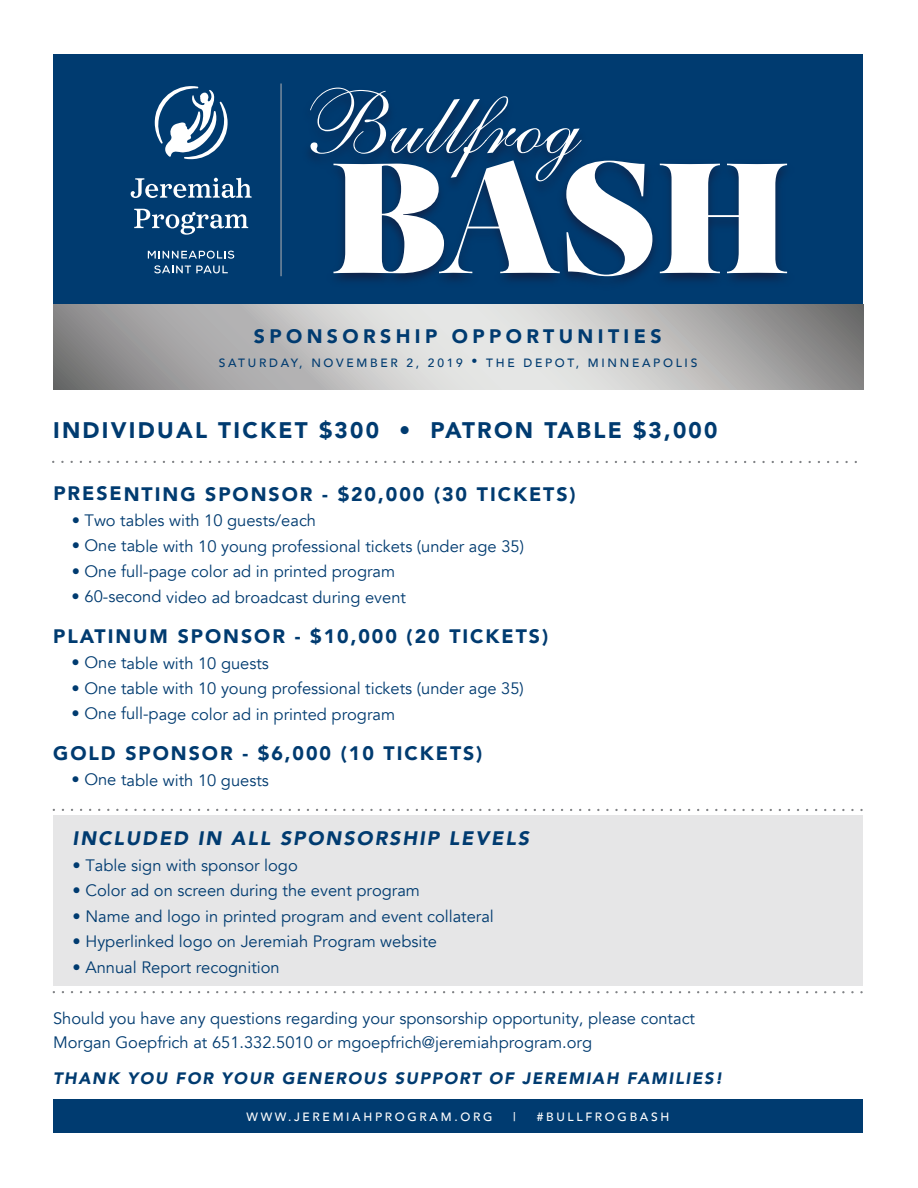
<style>
.page{position:relative;width:918px;height:1188px;background:#fff}
.page>*{position:absolute;margin:0;border:0;box-sizing:border-box;transform-origin:0 0}
.t1{font:156.6px "Salome";color:#fff}
.t2{font:90.15px "COSMI033";color:#fff}
.t3{font:900 22.5px "Avenir";letter-spacing:.1em;color:#003b70}
.t4{font:900 19.5px "Avenir";letter-spacing:.1em;color:#003b70}
.t5{font:italic 900 19.5px "Avenir";letter-spacing:.1em;color:#003b70}
.t6{font:900 19.5px "Avenir";letter-spacing:.225em;color:#003b70}
.t7{font:16.5px/24px "Avenir";color:#003b70}
.t8{font:italic 900 16.5px "Avenir";letter-spacing:.1em;color:#003b70}
.t9{font:500 12px "Avenir";letter-spacing:.225em;color:#003b70}
.t10{font:500 12px "Avenir";letter-spacing:.225em;color:#fff}
</style>
<div class="page">
<div style="left:53px;top:816px;width:810px;height:170px;background:#e6e6e7"></div>
<div style="left:53px;top:54px;width:810px;height:335px;background:#003b70"></div>
<svg style="left:53px;top:305px;width:810px;height:84px;background:#a2a1a2"></svg>
<img style="left:236px;top:83px;width:608px;height:296px">
<svg style="left:155px;top:86px;width:73px;height:73px"></svg>
<svg style="left:131px;top:178px;width:121px;height:20px"></svg>
<svg style="left:134px;top:209px;width:114px;height:26px"></svg>
<svg style="left:148px;top:251px;width:86px;height:8px"></svg>
<svg style="left:154px;top:265px;width:74px;height:9px"></svg>
<hr style="left:281px;top:84px;width:1px;height:192px;background:#b3b2b3">
<div style="left:53px;top:1099px;width:810px;height:34px;background:#003b70"></div>
<svg style="left:53px;top:461px;width:804px;height:2px"></svg>
<svg style="left:54px;top:809px;width:809px;height:2px"></svg>
<svg style="left:54px;top:991px;width:809px;height:2px"></svg>
<h2 class="t2" style="left:290px;top:87px;width:277px">Bullfrog</h2>
<h1 class="t1" style="left:330px;top:115px;width:461px">BASH</h1>
<p class="t6" style="left:254px;top:320px;width:409px">SPONSORSHIP OPPORTUNITIES</p>
<p class="t9" style="left:219px;top:352px;width:480px">SATURDAY, NOVEMBER 2, 2019 • THE DEPOT, MINNEAPOLIS</p>
<h3 class="t3" style="left:53px;top:411px;width:666px">INDIVIDUAL TICKET $300 • PATRON TABLE $3,000</h3>
<p class="t4" style="left:53px;top:477px;width:524px">PRESENTING SPONSOR - $20,000 (30 TICKETS)</p>
<p class="t7" style="left:72px;top:509px;width:246px">• Two tables with 10 guests/each</p>
<p class="t7" style="left:72px;top:534px;width:454px">• One table with 10 young professional tickets (under age 35)</p>
<p class="t7" style="left:72px;top:560px;width:325px">• One full-page color ad in printed program</p>
<p class="t7" style="left:72px;top:585px;width:336px">• 60-second video ad broadcast during event</p>
<p class="t4" style="left:53px;top:620px;width:496px">PLATINUM SPONSOR - $10,000 (20 TICKETS)</p>
<p class="t7" style="left:72px;top:651px;width:199px">• One table with 10 guests</p>
<p class="t7" style="left:72px;top:677px;width:454px">• One table with 10 young professional tickets (under age 35)</p>
<p class="t7" style="left:72px;top:702px;width:325px">• One full-page color ad in printed program</p>
<p class="t4" style="left:53px;top:737px;width:431px">GOLD SPONSOR - $6,000 (10 TICKETS)</p>
<p class="t7" style="left:72px;top:768px;width:199px">• One table with 10 guests</p>
<p class="t5" style="left:73px;top:822px;width:458px">INCLUDED IN ALL SPONSORSHIP LEVELS</p>
<p class="t7" style="left:73px;top:853px;width:227px">• Table sign with sponsor logo</p>
<p class="t7" style="left:73px;top:879px;width:349px">• Color ad on screen during the event program</p>
<p class="t7" style="left:73px;top:904px;width:423px">• Name and logo in printed program and event collateral</p>
<p class="t7" style="left:73px;top:930px;width:366px">• Hyperlinked logo on Jeremiah Program website</p>
<p class="t7" style="left:73px;top:955px;width:209px">• Annual Report recognition</p>
<p class="t7" style="left:53px;top:1006px;width:644px">Should you have any questions regarding your sponsorship opportunity, please contact<br>Morgan Goepfrich at 651.332.5010 or mgoepfrich@jeremiahprogram.org</p>
<p class="t8" style="left:53px;top:1065px;width:671px">THANK YOU FOR YOUR GENEROUS SUPPORT OF JEREMIAH FAMILIES!</p>
<p class="t10" style="left:246px;top:1107px;width:248px">WWW.JEREMIAHPROGRAM.ORG</p>
<p class="t10" style="left:513px;top:1107px;width:4px">|</p>
<p class="t10" style="left:537px;top:1107px;width:134px">#BULLFROGBASH</p>
</div>
